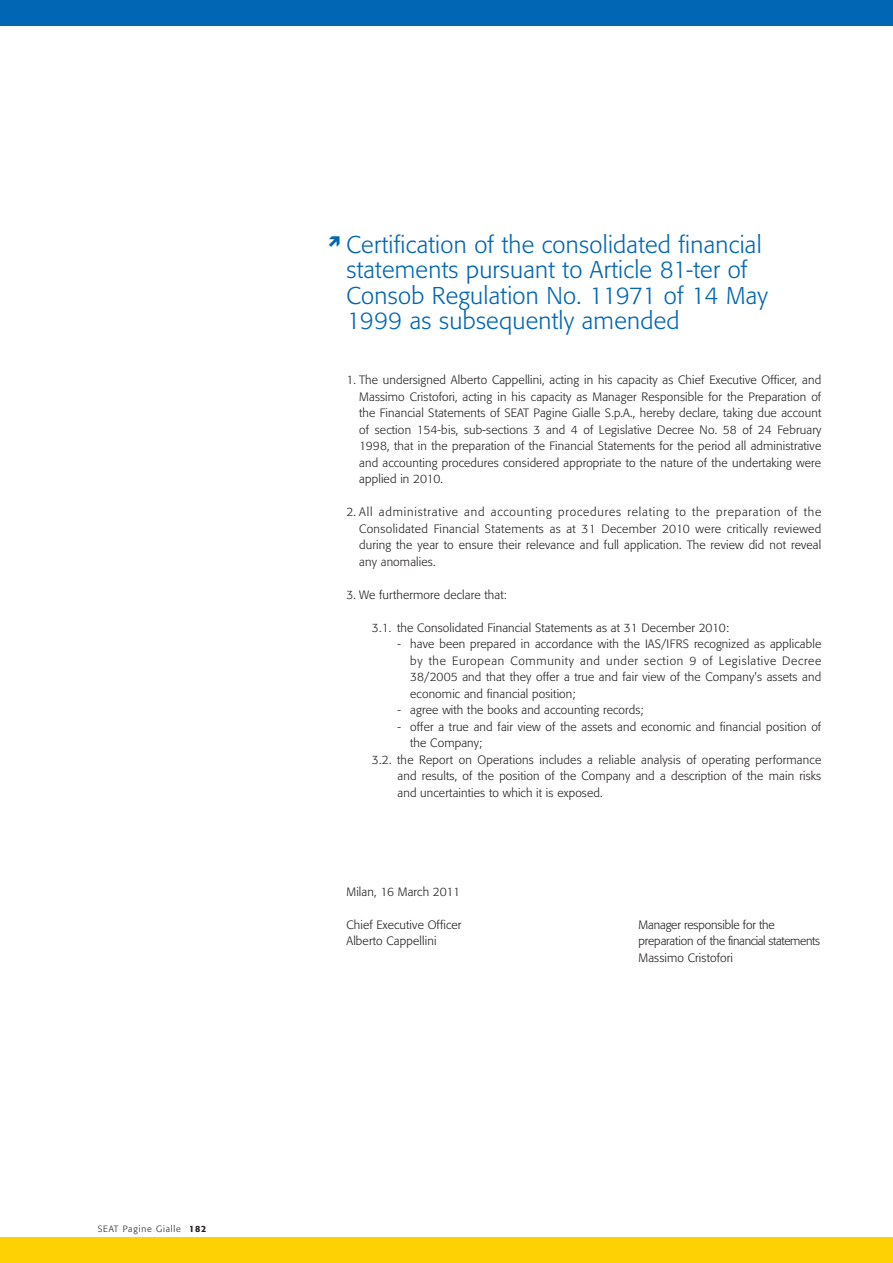
<style>
.page{position:relative;width:893px;height:1263px;background:#fff}
.page>*{position:absolute;margin:0;border:0;box-sizing:border-box;transform-origin:0 0}
.t1{font:300 24px/25.5px "Formata";letter-spacing:.01em;color:#0166b3}
.t2{font:300 12px/16.5px "Formata";letter-spacing:.01em;color:#231f20;text-align:justify}
.t3{font:300 12px/16.5px "Formata";letter-spacing:-.01em;color:#231f20}
.t4{font:300 9px "Formata";letter-spacing:.085em;color:#231f20}
.s1{font-weight:500}
</style>
<div class="page">
<div style="left:0;top:1237px;width:893px;height:26px;background:#fed105"></div>
<div style="left:0;top:0;width:893px;height:26px;background:#0166b3"></div>
<p class="t4" style="left:98px;top:1225px;width:110px">SEAT Pagine Gialle <span class="s1">182</span></p>
<h1 class="t1" style="left:346px;top:233px;width:423px">Certification of the consolidated financial statements pursuant to Article 81-ter of Consob Regulation No. 11971 of 14 May 1999 as subsequently amended</h1>
<p class="t2" style="left:359px;top:372px;width:464px;text-indent:-13px">1. The undersigned Alberto Cappellini, acting in his capacity as Chief Executive Officer, and Massimo Cristofori, acting in his capacity as Manager Responsible for the Preparation of the Financial Statements of SEAT Pagine Gialle S.p.A., hereby declare, taking due account of section 154-bis, sub-sections 3 and 4 of Legislative Decree No. 58 of 24 February 1998, that in the preparation of the Financial Statements for the period all administrative and accounting procedures considered appropriate to the nature of the undertaking were applied in 2010.</p>
<p class="t2" style="left:359px;top:504px;width:464px;text-indent:-13px">2. All administrative and accounting procedures relating to the preparation of the Consolidated Financial Statements as at 31 December 2010 were critically reviewed during the year to ensure their relevance and full application. The review did not reveal any anomalies.</p>
<p class="t2" style="left:346px;top:587px;width:162px">3. We furthermore declare that:</p>
<p class="t2" style="left:372px;top:620px;width:359px">3.1. the Consolidated Financial Statements as at 31 December 2010:</p>
<p class="t2" style="left:410px;top:636px;width:413px;text-indent:-13px">- have been prepared in accordance with the IAS/IFRS recognized as applicable by the European Community and under section 9 of Legislative Decree 38/2005 and that they offer a true and fair view of the Company's assets and economic and financial position;</p>
<p class="t2" style="left:397px;top:702px;width:248px">- agree with the books and accounting records;</p>
<p class="t2" style="left:397px;top:719px;width:425px">- offer a true and fair view of the assets and economic and financial position of</p>
<p class="t2" style="left:410px;top:735px;width:74px">the Company;</p>
<p class="t2" style="left:372px;top:752px;width:451px">3.2. the Report on Operations includes a reliable analysis of operating performance</p>
<p class="t2" style="left:397px;top:768px;width:425px">and results, of the position of the Company and a description of the main risks</p>
<p class="t2" style="left:397px;top:785px;width:207px">and uncertainties to which it is exposed.</p>
<p class="t2" style="left:346px;top:884px;width:115px">Milan, 16 March 2011</p>
<p class="t2" style="left:346px;top:917px;width:116px">Chief Executive Officer</p>
<p class="t3" style="left:638px;top:917px;width:138px">Manager responsible for the</p>
<p class="t2" style="left:346px;top:933px;width:92px">Alberto Cappellini</p>
<p class="t3" style="left:638px;top:933px;width:183px">preparation of the financial statements<br>Massimo Cristofori</p>
</div>
